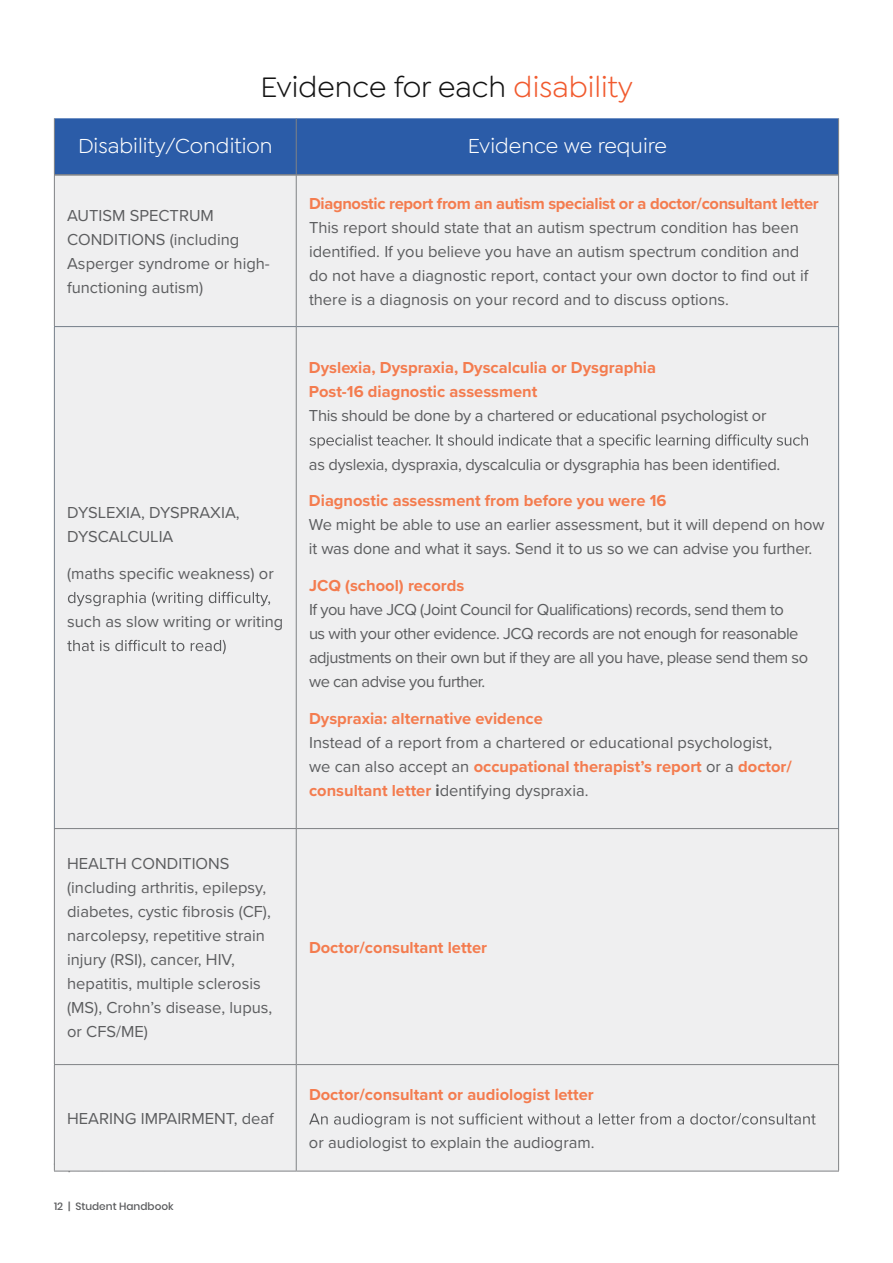
<style>
.page{position:relative;width:893px;height:1263px;background:#fff}
.page>*{position:absolute;margin:0;border:0;box-sizing:border-box;transform-origin:0 0}
.t1{font:30px "Goldplay";color:#141414}
.t2{font:21.6px "Goldplay";color:#fff}
.t3{font:16.5px/24px "Proxima Nova";color:#5c5d5f}
.t4{font:700 16.5px/24px "Proxima Nova";color:#f47c4f}
.t5{font:16.5px/24px "Proxima Nova";letter-spacing:-.03em;color:#5c5d5f}
.t6{font:16.5px "Proxima Nova";letter-spacing:-.02em;color:#5c5d5f}
.t7{font:700 16.5px "Proxima Nova";letter-spacing:-.02em;color:#f47c4f}
.t8{font:500 10.5px "Poppins";color:#5c5d5f}
.s1{color:#f15a2e}
.s2{font-weight:700;color:#f47c4f}
.s3{font-weight:700}
</style>
<div class="page">
<div style="left:55px;top:118px;width:783px;height:56px;background:#2b5ca8"></div>
<div style="left:55px;top:176px;width:783px;height:652px;background:#efeff0"></div>
<hr style="left:54px;top:118px;width:1px;height:57px;background:#808285">
<hr style="left:296px;top:118px;width:1px;height:57px;background:#808285">
<hr style="left:838px;top:118px;width:1px;height:57px;background:#808285">
<hr style="left:54px;top:175px;width:242px;height:1px;background:#808285">
<hr style="left:296px;top:175px;width:543px;height:1px;background:#808285">
<hr style="left:54px;top:174px;width:242px;height:1px;background:#808285">
<hr style="left:54px;top:175px;width:1px;height:151px;background:#808285">
<hr style="left:296px;top:174px;width:543px;height:1px;background:#808285">
<hr style="left:296px;top:175px;width:1px;height:151px;background:#808285">
<hr style="left:838px;top:175px;width:1px;height:151px;background:#808285">
<hr style="left:296px;top:327px;width:1px;height:502px;background:#808285">
<hr style="left:54px;top:326px;width:242px;height:1px;background:#757f8a">
<hr style="left:54px;top:327px;width:1px;height:502px;background:#757f8a">
<hr style="left:296px;top:326px;width:543px;height:1px;background:#757f8a">
<hr style="left:838px;top:327px;width:1px;height:502px;background:#757f8a">
<svg style="left:68px;top:592px;width:202px;height:14px"></svg>
<svg style="left:67px;top:640px;width:159px;height:14px"></svg>
<svg style="left:310px;top:434px;width:498px;height:15px"></svg>
<div style="left:55px;top:829px;width:783px;height:342px;background:#efeff0"></div>
<hr style="left:54px;top:828px;width:242px;height:1px;background:#808285">
<hr style="left:54px;top:829px;width:1px;height:235px;background:#808285">
<hr style="left:296px;top:828px;width:543px;height:1px;background:#808285">
<hr style="left:296px;top:829px;width:1px;height:235px;background:#808285">
<hr style="left:838px;top:829px;width:1px;height:235px;background:#808285">
<hr style="left:54px;top:1064px;width:242px;height:1px;background:#808285">
<hr style="left:54px;top:1065px;width:1px;height:106px;background:#808285">
<hr style="left:296px;top:1064px;width:543px;height:1px;background:#808285">
<hr style="left:296px;top:1065px;width:1px;height:106px;background:#808285">
<hr style="left:838px;top:1065px;width:1px;height:106px;background:#808285">
<hr style="left:54px;top:1171px;width:242px;height:1px;background:#808285">
<hr style="left:296px;top:1171px;width:543px;height:1px;background:#808285">
<svg style="left:309px;top:1113px;width:507px;height:14px"></svg>
<h1 class="t1" style="left:260px;top:70px;width:374px">Evidence for each <span class="s1">disability</span></h1>
<h2 class="t2" style="left:78px;top:134px;width:196px">Disability/Condition</h2>
<h2 class="t2" style="left:468px;top:134px;width:201px">Evidence we require</h2>
<p class="t3" style="left:67px;top:203px;width:204px">AUTISM SPECTRUM<br>CONDITIONS (including<br>Asperger syndrome or high&shy;functioning autism)</p>
<p class="t3" style="left:67px;top:500px;width:174px">DYSLEXIA, DYSPRAXIA,<br>DYSCALCULIA</p>
<p class="t3" style="left:67px;top:561px;width:208px">(maths specific weakness) or</p>
<p class="t3" style="left:67px;top:609px;width:218px">such as slow writing or writing</p>
<p class="t3" style="left:67px;top:851px;width:207px">HEALTH CONDITIONS (including arthritis, epilepsy, diabetes, cystic fibrosis (CF), narcolepsy, repetitive strain injury (RSI), cancer, HIV, hepatitis, multiple sclerosis (MS), Crohn’s disease, lupus, or CFS/ME)</p>
<p class="t3" style="left:67px;top:1106px;width:208px">HEARING IMPAIRMENT, deaf</p>
<p class="t8" style="left:54px;top:1200px;width:121px">12 | Student Handbook</p>
<p class="t7" style="left:309px;top:191px;width:511px">Diagnostic report from an autism specialist or a doctor/consultant letter</p>
<p class="t3" style="left:309px;top:215px;width:501px">This report should state that an autism spectrum condition has been identified. If you believe you have an autism spectrum condition and do not have a diagnostic report, contact your own doctor to find out if there is a diagnosis on your record and to discuss options.</p>
<p class="t4" style="left:309px;top:356px;width:349px">Dyslexia, Dyspraxia, Dyscalculia or Dysgraphia<br>Post-16 diagnostic assessment</p>
<p class="t6" style="left:309px;top:404px;width:459px">This should be done by a chartered or educational psychologist or</p>
<p class="t6" style="left:309px;top:452px;width:473px">as dyslexia, dyspraxia, dyscalculia or dysgraphia has been identified.</p>
<p class="t4" style="left:309px;top:488px;width:359px">Diagnostic assessment from before you were 16</p>
<p class="t3" style="left:309px;top:512px;width:517px">We might be able to use an earlier assessment, but it will depend on how it was done and what it says. Send it to us so we can advise you further.</p>
<p class="t4" style="left:309px;top:573px;width:157px">JCQ (school) records</p>
<p class="t5" style="left:309px;top:597px;width:501px">If you have JCQ (Joint Council for Qualifications) records, send them to<br>us with your other evidence. JCQ records are not enough for reasonable adjustments on their own but if they are all you have, please send them so we can advise you further.</p>
<p class="t4" style="left:309px;top:706px;width:235px">Dyspraxia: alternative evidence</p>
<p class="t3" style="left:309px;top:730px;width:484px">Instead of a report from a chartered or educational psychologist, we can also accept an <span class="s2">occupational therapist’s report</span> or a <span class="s2">doctor/ consultant letter</span> <span class="s3">i</span>dentifying dyspraxia.</p>
<p class="t4" style="left:309px;top:935px;width:180px">Doctor/consultant letter</p>
<p class="t4" style="left:309px;top:1082px;width:286px">Doctor/consultant or audiologist letter</p>
<p class="t3" style="left:309px;top:1130px;width:287px">or audiologist to explain the audiogram.</p>
</div>
